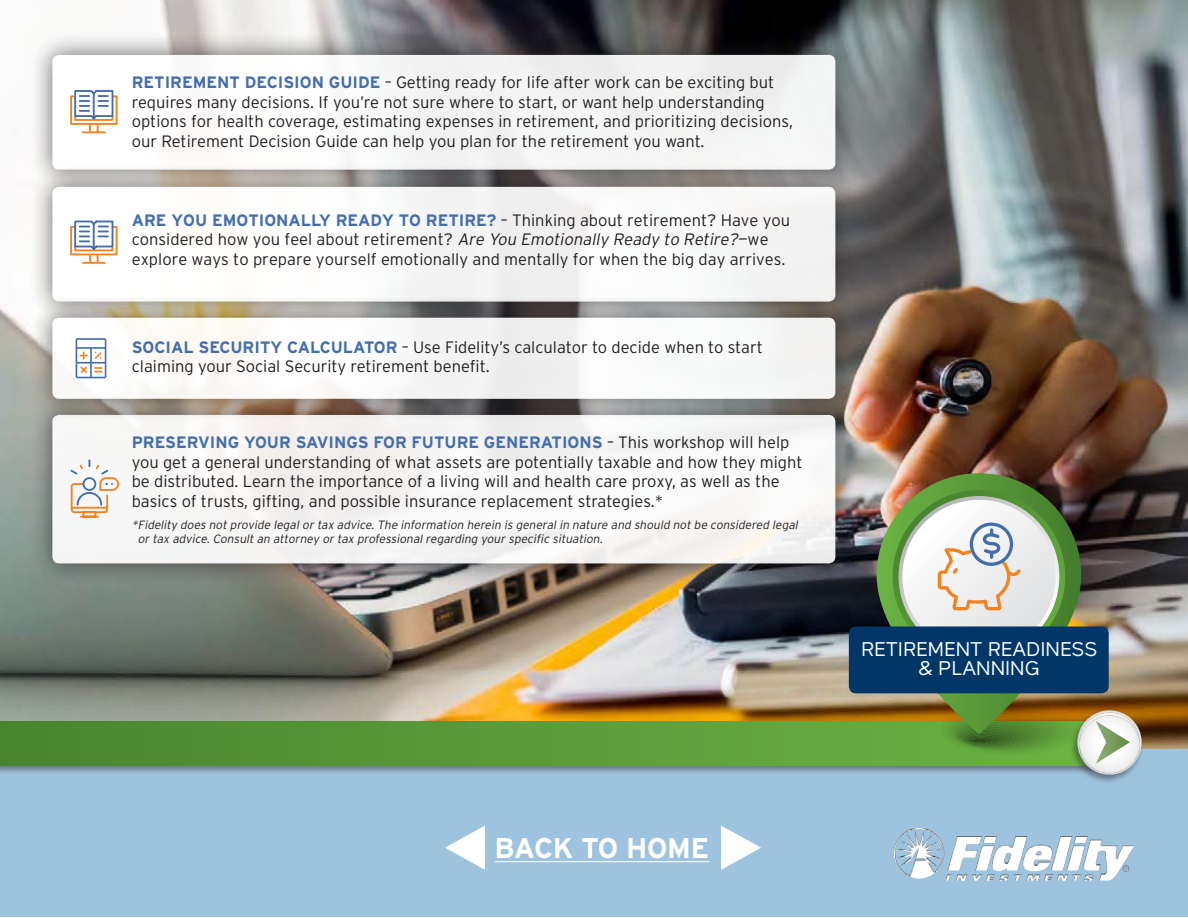
<style>
.page{position:relative;width:1188px;height:918px;background:#fff}
.page>*{position:absolute;margin:0;border:0;box-sizing:border-box;transform-origin:0 0}
.t1{font:700 28.5px "Interstate";letter-spacing:-.01em;color:#fff}
.t2{font:19.8px/19.8px "Rutan";color:#fff;text-align:center}
.t3{font:300 16.5px/19.5px "Interstate";color:#231f20}
.t4{font:italic 300 12px/13.5px "Interstate";color:#231f20}
.s1{font-weight:700;color:#436dac}
.s2{font-style:italic}
</style>
<div class="page">
<img style="left:0;top:0;width:1188px;height:750px">
<svg style="left:721px;top:826px;width:40px;height:44px"></svg>
<svg style="left:445px;top:826px;width:40px;height:44px"></svg>
<div style="left:30px;top:32px;width:828px;height:161px;background:#231f20;opacity:.75"></div>
<div style="left:52px;top:55px;width:783px;height:115px;background:#f6f6f6;border-radius:7px"></div>
<div style="left:0;top:720px;width:1130px;height:55px;background:#231f20;opacity:.45"></div>
<svg style="left:0;top:722px;width:936px;height:43px;background:#579838"></svg>
<div style="left:1069px;top:709px;width:76px;height:75px;background:#231f20;opacity:.45"></div>
<div style="left:30px;top:164px;width:828px;height:161px;background:#231f20;opacity:.75"></div>
<div style="left:52px;top:187px;width:783px;height:115px;background:#fff;border-radius:7px"></div>
<div style="left:30px;top:392px;width:828px;height:194px;background:#231f20;opacity:.75"></div>
<div style="left:52px;top:415px;width:783px;height:148px;background:#f7f6f5;border-radius:7px"></div>
<div style="left:30px;top:295px;width:828px;height:127px;background:#231f20;opacity:.75"></div>
<div style="left:52px;top:318px;width:783px;height:81px;background:#faf9f8;border-radius:7px"></div>
<svg style="left:76px;top:338px;width:30px;height:40px"></svg>
<hr style="left:83px;top:131px;width:22px;height:2px;background:#f5821f">
<svg style="left:70px;top:90px;width:48px;height:42px"></svg>
<svg style="left:936px;top:703px;width:206px;height:72px"></svg>
<hr style="left:973px;top:739px;width:14px;height:3px;background:#6e6f6f;border-radius:50%">
<img style="left:877px;top:473px;width:204px;height:261px">
<svg style="left:896px;top:493px;width:166px;height:166px"></svg>
<div style="left:893px;top:490px;width:172px;height:173px;border:7px solid #fff;border-radius:50%"></div>
<svg style="left:900px;top:498px;width:157px;height:157px"></svg>
<div style="left:899px;top:496px;width:160px;height:161px;border:4px solid #fff;border-radius:50%"></div>
<div style="left:849px;top:626px;width:260px;height:67px;background:#003768;border-radius:7px"></div>
<svg style="left:936px;top:521px;width:87px;height:91px"></svg>
<svg style="left:70px;top:459px;width:49px;height:59px"></svg>
<img style="left:894px;top:829px;width:241px;height:52px">
<hr style="left:83px;top:262px;width:22px;height:2px;background:#f5821f">
<svg style="left:70px;top:220px;width:48px;height:42px"></svg>
<p class="t3" style="left:132px;top:73px;width:663px"><span class="s1">RETIREMENT DECISION GUIDE</span> – Getting ready for life after work can be exciting but requires many decisions. If you’re not sure where to start, or want help understanding options for health coverage, estimating expenses in retirement, and prioritizing decisions, our Retirement Decision Guide can help you plan for the retirement you want.</p>
<p class="t3" style="left:132px;top:210px;width:660px"><span class="s1">ARE YOU EMOTIONALLY READY TO RETIRE?</span> – Thinking about retirement? Have you considered how you feel about retirement? <span class="s2">Are You Emotionally Ready to Retire?</span>—we explore ways to prepare yourself emotionally and mentally for when the big day arrives.</p>
<p class="t3" style="left:132px;top:337px;width:633px"><span class="s1">SOCIAL SECURITY CALCULATOR</span> – Use Fidelity’s calculator to decide when to start claiming your Social Security retirement benefit.</p>
<p class="t3" style="left:132px;top:432px;width:672px"><span class="s1">PRESERVING YOUR SAVINGS FOR FUTURE GENERATIONS</span> – This workshop will help you get a general understanding of what assets are potentially taxable and how they might be distributed. Learn the importance of a living will and health care proxy, as well as the basics of trusts, gifting, and possible insurance replacement strategies.*</p>
<p class="t4" style="left:138px;top:518px;width:664px;text-indent:-6px">*Fidelity does notprovide legalor tax advice.The information herein is generalin nature and should notbe considered legal or tax advice.Consultan attorney or tax professionalregarding your specific situation.</p>
<p class="t2" style="left:861px;top:638px;width:237px">RETIREMENT READINESS &amp; PLANNING</p>
<h1 class="t1" style="left:494px;top:832px;width:216px">BACK TO HOME</h1>
</div>
